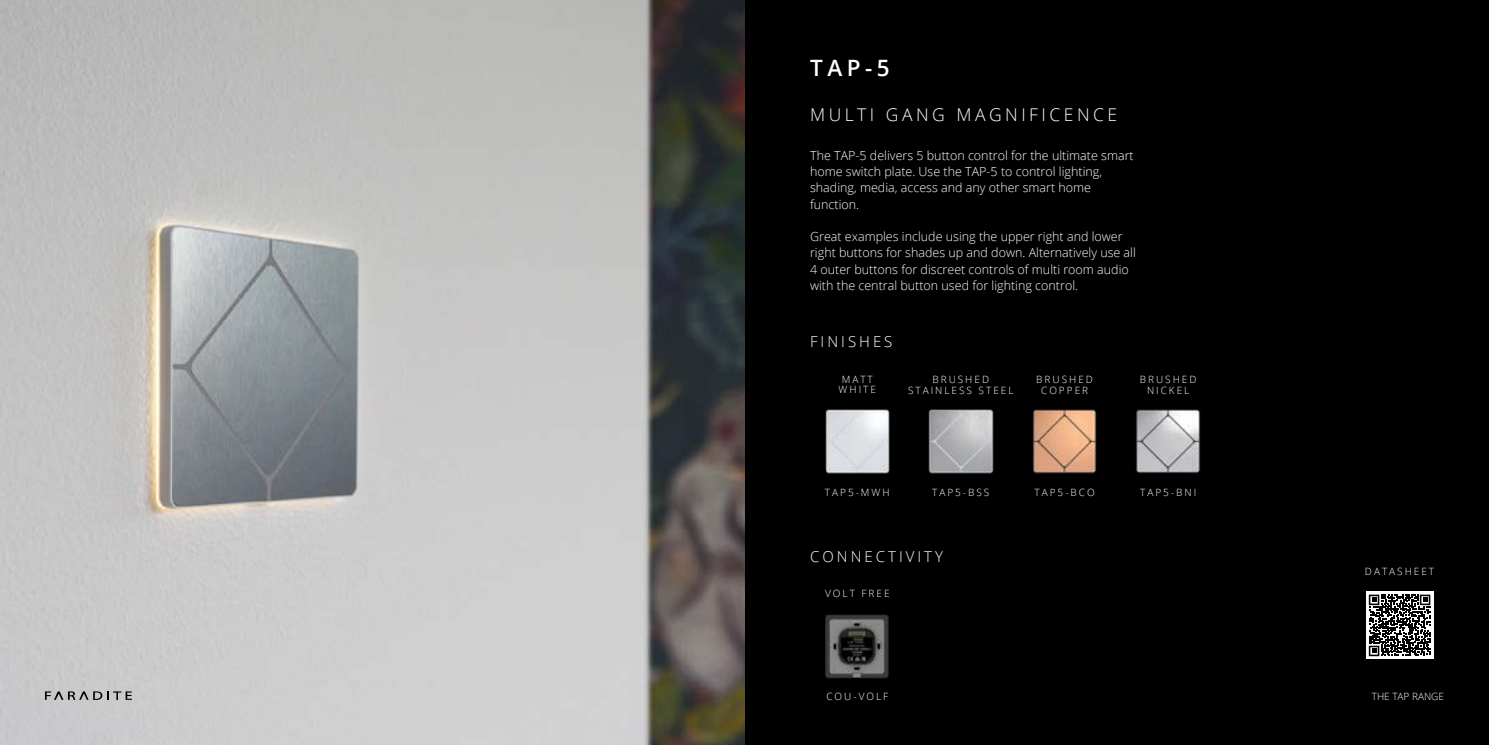
<style>
.page{position:relative;width:1489px;height:745px;background:#fff}
.page>*{position:absolute;margin:0;border:0;box-sizing:border-box;transform-origin:0 0}
.t1{font:600 22.5px "Open Sans";color:#fff}
.t2{font:300 17.5px "Open Sans";letter-spacing:.2em;color:#fff}
.t3{font:300 15px "Open Sans";letter-spacing:.2em;color:#fff}
.t4{font:300 12.5px/16.2px "Open Sans";color:#fff}
.t5{font:300 10px/10.6px "Open Sans";letter-spacing:.2em;color:#fff;text-align:center}
.t6{font:300 10px "Open Sans";color:#fff}
</style>
<div class="page">
<div style="left:744px;top:0;width:744px;height:744px;background:#000"></div>
<img style="left:825px;top:409px;width:65px;height:65px">
<img style="left:928px;top:409px;width:66px;height:65px">
<img style="left:1032px;top:409px;width:65px;height:65px">
<img style="left:1136px;top:409px;width:65px;height:65px">
<img style="left:0;top:0;width:744px;height:744px">
<svg style="left:45px;top:691px;width:87px;height:8px"></svg>
<svg style="left:1366px;top:591px;width:67px;height:67px"></svg>
<svg style="left:1368px;top:594px;width:62px;height:61px"></svg>
<img style="left:825px;top:614px;width:64px;height:65px">
<h1 class="t1" style="left:810px;top:53px;width:81px">TAP-5</h1>
<h2 class="t2" style="left:810px;top:102px;width:308px">MULTI GANG MAGNIFICENCE</h2>
<p class="t4" style="left:810px;top:147px;width:325px">The TAP-5 delivers 5 button control for the ultimate smart home switch plate. Use the TAP-5 to control lighting, shading, media, access and any other smart home function.</p>
<p class="t4" style="left:810px;top:228px;width:327px">Great examples include using the upper right and lower right buttons for shades up and down. Alternatively use all 4 outer buttons for discreet controls of multi room audio with the central button used for lighting control.</p>
<p class="t3" style="left:810px;top:331px;width:84px">FINISHES</p>
<p class="t5" style="left:838px;top:373px;width:39px">MATT<br>WHITE</p>
<p class="t5" style="left:908px;top:373px;width:107px">BRUSHED<br>STAINLESS STEEL</p>
<p class="t5" style="left:1036px;top:373px;width:58px">BRUSHED<br>COPPER</p>
<p class="t5" style="left:1139px;top:373px;width:58px">BRUSHED<br>NICKEL</p>
<p class="t5" style="left:824px;top:486px;width:66px">TAP5-MWH</p>
<p class="t5" style="left:932px;top:486px;width:59px">TAP5-BSS</p>
<p class="t5" style="left:1034px;top:486px;width:62px">TAP5-BCO</p>
<p class="t5" style="left:1140px;top:486px;width:58px">TAP5-BNI</p>
<p class="t3" style="left:810px;top:545px;width:134px">CONNECTIVITY</p>
<p class="t5" style="left:825px;top:587px;width:66px">VOLT FREE</p>
<p class="t5" style="left:826px;top:690px;width:63px">COU-VOLF</p>
<p class="t5" style="left:1364px;top:566px;width:71px">DATASHEET</p>
<p class="t6" style="left:1371px;top:689px;width:74px">THE TAP RANGE</p>
</div>
